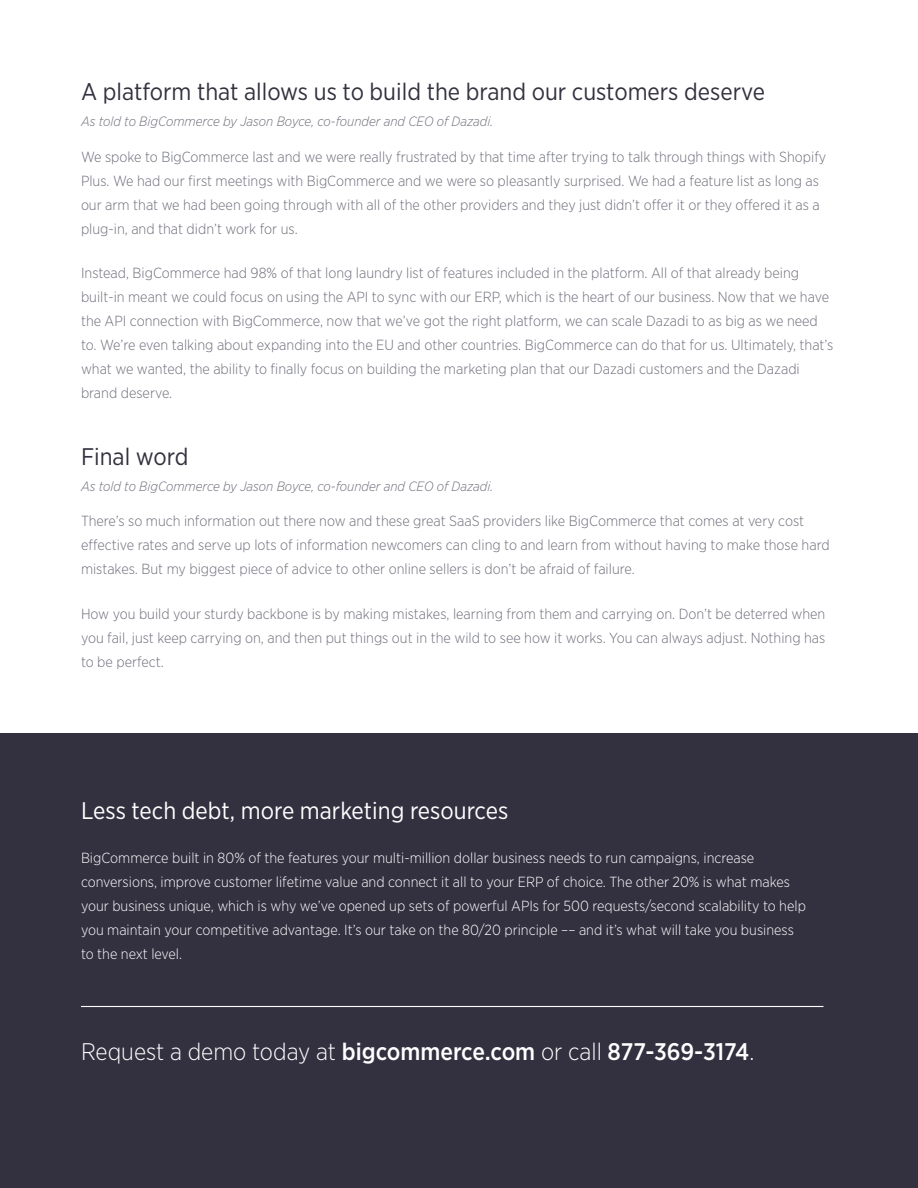
<style>
.page{position:relative;width:918px;height:1188px;background:#fff}
.page>*{position:absolute;margin:0;border:0;box-sizing:border-box;transform-origin:0 0}
.t1{font:24px "Gotham Narrow";color:#34313f}
.t2{font:500 24px "Gotham Narrow";color:#fff}
.t3{font:24px "Gotham Narrow";color:#fff}
.t4{font:300 14.7px/24px "Gotham Narrow";color:#6d6e7a}
.t5{font:300 14.7px/24px "Gotham Narrow";color:#fff}
.t6{font:italic 300 13.5px "Gotham Narrow";color:#6d6e7a}
.s1{font-weight:300}
</style>
<div class="page">
<div style="left:0;top:733px;width:918px;height:455px;background:#333040"></div>
<hr style="left:81px;top:1006px;width:743px;height:1px;background:#fff">
<h1 class="t1" style="left:81px;top:77px;width:686px">A platform that allows us to build the brand our customers deserve</h1>
<p class="t6" style="left:81px;top:113px;width:414px">As told to BigCommerce by Jason Boyce, co-founder and CEO of Dazadi.</p>
<p class="t4" style="left:81px;top:144px;width:747px">We spoke to BigCommerce last and we were really frustrated by that time after trying to talk through things with Shopify Plus. We had our first meetings with BigCommerce and we were so pleasantly surprised. We had a feature list as long as our arm that we had been going through with all of the other providers and they just didn’t offer it or they offered it as a plug-in, and that didn’t work for us.</p>
<p class="t4" style="left:81px;top:261px;width:754px">Instead, BigCommerce had 98% of that long laundry list of features included in the platform. All of that already being built-in meant we could focus on using the API to sync with our ERP, which is the heart of our business. Now that we have the API connection with BigCommerce, now that we’ve got the right platform, we can scale Dazadi to as big as we need to. We’re even talking about expanding into the EU and other countries. BigCommerce can do that for us. Ultimately, that’s what we wanted, the ability to finally focus on building the marketing plan that our Dazadi customers and the Dazadi brand deserve.</p>
<h1 class="t1" style="left:81px;top:441px;width:109px">Final word</h1>
<p class="t6" style="left:81px;top:478px;width:414px">As told to BigCommerce by Jason Boyce, co-founder and CEO of Dazadi.</p>
<p class="t4" style="left:81px;top:509px;width:750px">There’s so much information out there now and these great SaaS providers like BigCommerce that comes at very cost effective rates and serve up lots of information newcomers can cling to and learn from without having to make those hard mistakes. But my biggest piece of advice to other online sellers is don’t be afraid of failure.</p>
<p class="t4" style="left:81px;top:601px;width:746px;text-align:justify">How you build your sturdy backbone is by making mistakes, learning from them and carrying on. Don’t be deterred when you fail, just keep carrying on, and then put things out in the wild to see how it works. You can always adjust. Nothing has to be perfect.</p>
<h1 class="t3" style="left:81px;top:796px;width:429px">Less tech debt, more marketing resources</h1>
<p class="t5" style="left:81px;top:846px;width:726px">BigCommerce built in 80% of the features your multi-million dollar business needs to run campaigns, increase conversions, improve customer lifetime value and connect it all to your ERP of choice. The other 20% is what makes your business unique, which is why we’ve opened up sets of powerful APIs for 500 requests/second scalability to help you maintain your competitive advantage. It’s our take on the 80/20 principle –– and it’s what will take you business to the next level.</p>
<h1 class="t2" style="left:81px;top:1036px;width:675px"><span class="s1">Request a demo today at</span> bigcommerce.com <span class="s1">or call</span> 877-369-3174<span class="s1">.</span></h1>
</div>
